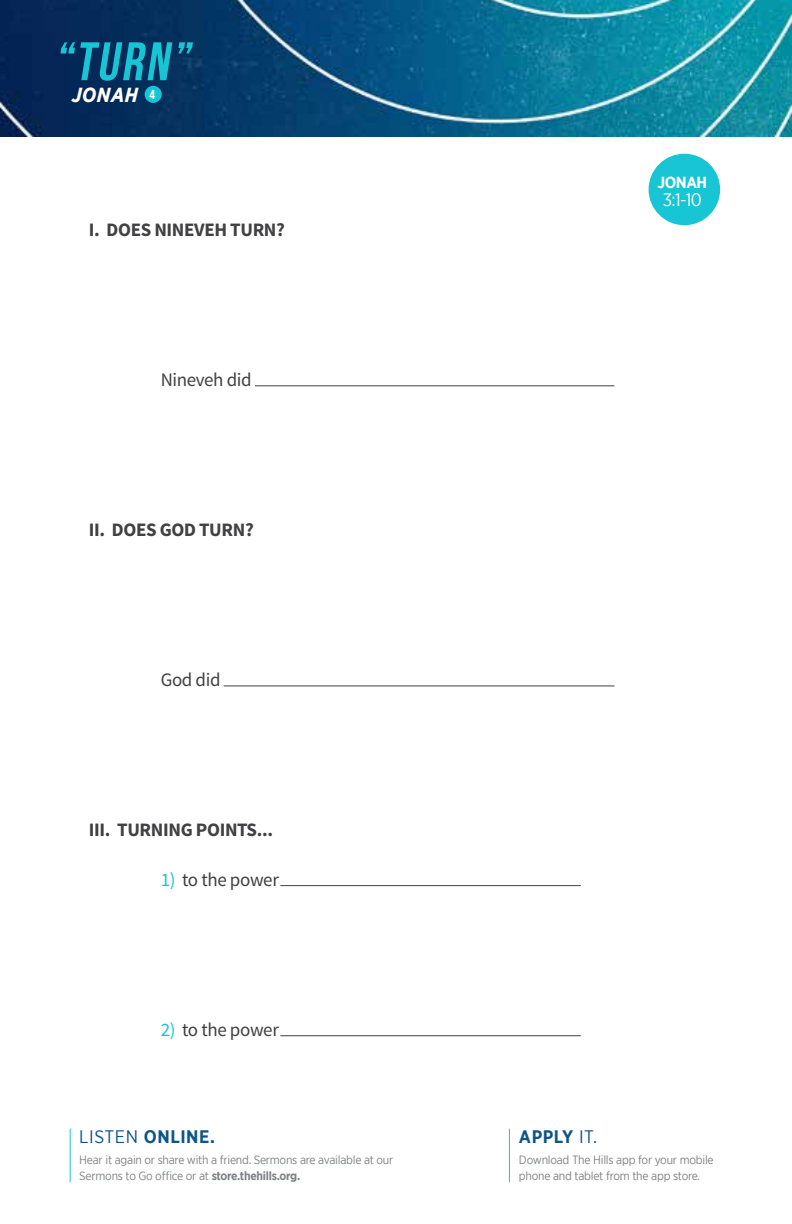
<style>
.page{position:relative;width:792px;height:1224px;background:#fff}
.page>*{position:absolute;margin:0;border:0;box-sizing:border-box;transform-origin:0 0}
.t1{font:italic 700 54.2px "Bebas Neue";color:#18c5d5}
.t2{font:italic 700 20.4px "Gotham Narrow";letter-spacing:.025em;color:#fff}
.t3{font:700 19px "Source Sans Pro";letter-spacing:-.02em;color:#414042}
.t4{font:19px "Source Sans Pro";letter-spacing:-.02em;color:#414042}
.t5{font:700 18px "Gotham Narrow";letter-spacing:.03em;color:#0d5587}
.t6{font:18px "Gotham Narrow";color:#fff}
.t7{font:700 16px "Gotham Narrow";letter-spacing:-.03em;color:#fff}
.t8{font:700 13px "Bebas Neue";color:#fff;scale:1.1 1}
.t9{font:12px/16px "Gotham Narrow";letter-spacing:-.02em;color:#808285}
.s1{color:#18c5d5}
.s2{font-weight:400}
.s3{font-weight:700}
</style>
<div class="page">
<img style="left:0;top:0;width:792px;height:137px">
<hr style="left:255px;top:385px;width:359px;height:1px;background:#414042">
<hr style="left:224px;top:685px;width:390px;height:1px;background:#414042">
<hr style="left:280px;top:1035px;width:301px;height:1px;background:#414042">
<hr style="left:280px;top:885px;width:301px;height:1px;background:#414042">
<div style="left:145px;top:86px;width:17px;height:17px;background:#18c5d5;border-radius:50%"></div>
<div style="left:649px;top:154px;width:71px;height:71px;background:#18c5d5;border-radius:50%"></div>
<hr style="left:70px;top:1129px;width:1px;height:53px;background:#18c5d5">
<hr style="left:509px;top:1129px;width:1px;height:53px;background:#18c5d5">
<h1 class="t1" style="left:54px;top:32px;width:146px">“TURN”</h1>
<p class="t8" style="left:150px;top:87px;width:7px">4</p>
<h2 class="t2" style="left:72px;top:82px;width:68px">JONAH</h2>
<h3 class="t3" style="left:89px;top:218px;width:198px">I. DOES NINEVEH TURN?</h3>
<h3 class="t4" style="left:161px;top:368px;width:92px">Nineveh did</h3>
<h3 class="t3" style="left:89px;top:518px;width:167px">II. DOES GOD TURN?</h3>
<h3 class="t4" style="left:161px;top:668px;width:61px">God did</h3>
<h3 class="t3" style="left:89px;top:818px;width:186px">III. TURNING POINTS...</h3>
<h3 class="t4" style="left:161px;top:868px;width:120px"><span class="s1">1)</span> to the power</h3>
<h3 class="t4" style="left:161px;top:1018px;width:120px"><span class="s1">2)</span> to the power</h3>
<h3 class="t7" style="left:658px;top:172px;width:51px">Jonah</h3>
<h3 class="t6" style="left:663px;top:188px;width:41px">3:1-10</h3>
<h3 class="t5" style="left:79px;top:1125px;width:137px"><span class="s2">LISTEN</span> ONLINE.</h3>
<h3 class="t5" style="left:519px;top:1125px;width:80px">APPLY <span class="s2">IT.</span></h3>
<p class="t9" style="left:79px;top:1152px;width:316px">Hear it again or share with a friend. Sermons are available at our<br>Sermons to Go office or at <span class="s3">store.thehills.org.</span></p>
<p class="t9" style="left:519px;top:1152px;width:196px">Download The Hills app for your mobile phone and tablet from the app store.</p>
</div>
